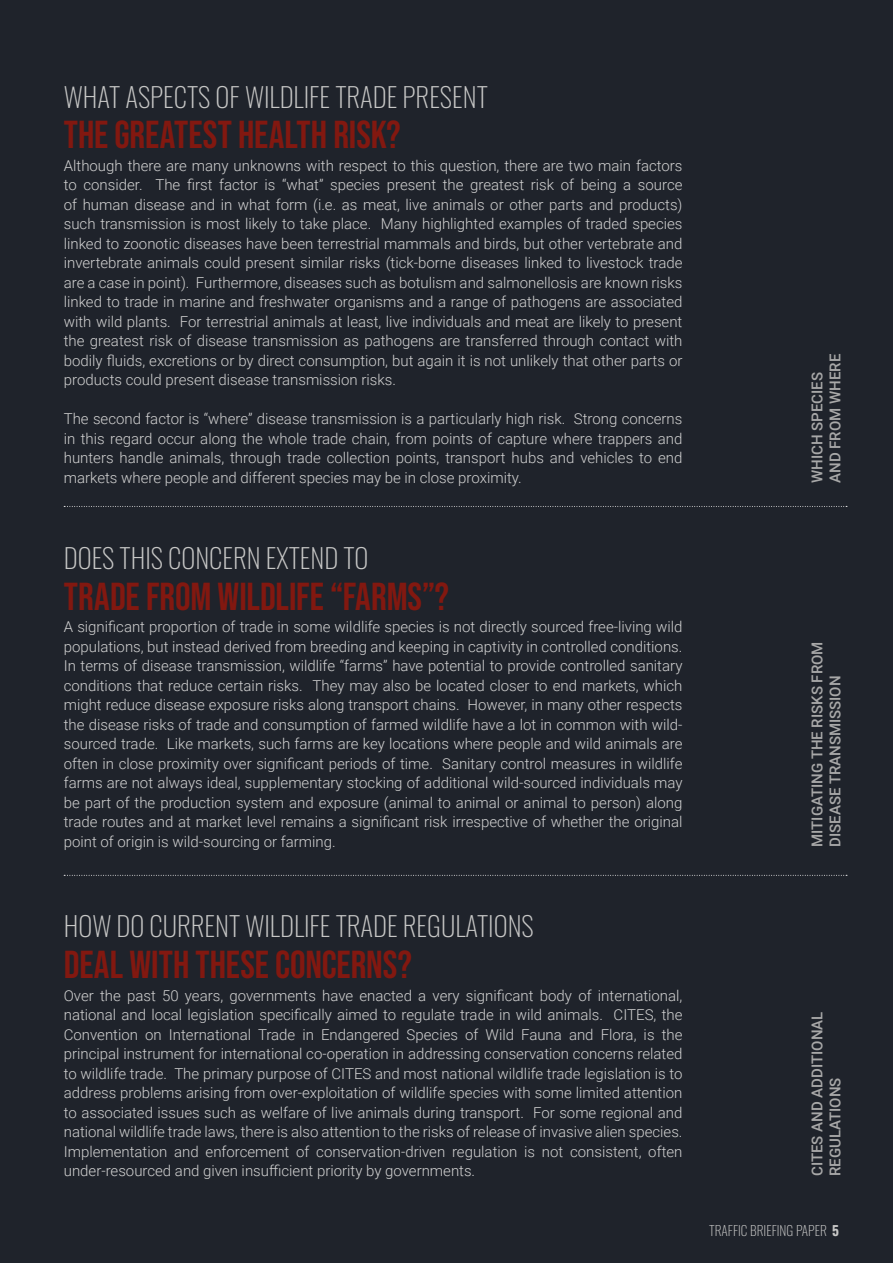
<style>
.page{position:relative;width:893px;height:1263px;background:#1f232b}
.page>*{position:absolute;margin:0;border:0;box-sizing:border-box;transform-origin:0 0}
.t1{font:39px "Bebas Neue";color:#821810}
.t2{font:200 27px "Oswald";color:#c7c7c6}
.t3{font:300 15px/19.5px "Roboto";color:#d1d1d1;text-align:justify}
.t4{font:500 15px/18px "Roboto";color:#a8a8a8}
.t5{font:200 13.5px "Oswald";color:#c7c7c6}
.s1{font-weight:700}
</style>
<div class="page">
<svg style="left:64px;top:506px;width:783px;height:1px"></svg>
<svg style="left:64px;top:875px;width:783px;height:1px"></svg>
<p class="t2" style="left:64px;top:73px;width:426px">WHAT ASPECTS OF WILDLIFE TRADE PRESENT</p>
<p class="t1" style="left:64px;top:113px;width:338px">THE GREATEST HEALTH RISK?</p>
<p class="t3" style="left:64px;top:155px;width:620px">Although there are many unknowns with respect to this question, there are two main factors to consider. The first factor is “what” species present the greatest risk of being a source of human disease and in what form (i.e. as meat, live animals or other parts and products) such transmission is most likely to take place. Many highlighted examples of traded species linked to zoonotic diseases have been terrestrial mammals and birds, but other vertebrate and invertebrate animals could present similar risks (tick-borne diseases linked to livestock trade are a case in point). Furthermore, diseases such as botulism and salmonellosis are known risks linked to trade in marine and freshwater organisms and a range of pathogens are associated with wild plants. For terrestrial animals at least, live individuals and meat are likely to present the greatest risk of disease transmission as pathogens are transferred through contact with bodily fluids, excretions or by direct consumption, but again it is not unlikely that other parts or products could present disease transmission risks.</p>
<p class="t3" style="left:64px;top:409px;width:620px">The second factor is “where” disease transmission is a particularly high risk. Strong concerns in this regard occur along the whole trade chain, from points of capture where trappers and hunters handle animals, through trade collection points, transport hubs and vehicles to end markets where people and different species may be in close proximity.</p>
<p class="t2" style="left:64px;top:534px;width:306px">DOES THIS CONCERN EXTEND TO</p>
<p class="t1" style="left:64px;top:574px;width:387px">TRADE FROM WILDLIFE “FARMS”?</p>
<p class="t3" style="left:64px;top:617px;width:620px">A significant proportion of trade in some wildlife species is not directly sourced free-living wild populations, but instead derived from breeding and keeping in captivity in controlled conditions.<br>In terms of disease transmission, wildlife “farms” have potential to provide controlled sanitary conditions that reduce certain risks. They may also be located closer to end markets, which might reduce disease exposure risks along transport chains. However, in many other respects the disease risks of trade and consumption of farmed wildlife have a lot in common with wild&shy;sourced trade. Like markets, such farms are key locations where people and wild animals are often in close proximity over significant periods of time. Sanitary control measures in wildlife farms are not always ideal, supplementary stocking of additional wild-sourced individuals may be part of the production system and exposure (animal to animal or animal to person) along trade routes and at market level remains a significant risk irrespective of whether the original point of origin is wild-sourcing or farming.</p>
<p class="t2" style="left:64px;top:902px;width:472px">HOW DO CURRENT WILDLIFE TRADE REGULATIONS</p>
<p class="t1" style="left:64px;top:942px;width:350px">DEAL WITH THESE CONCERNS?</p>
<p class="t3" style="left:64px;top:985px;width:620px">Over the past 50 years, governments have enacted a very significant body of international, national and local legislation specifically aimed to regulate trade in wild animals. CITES, the Convention on International Trade in Endangered Species of Wild Fauna and Flora, is the principal instrument for international co-operation in addressing conservation concerns related to wildlife trade. The primary purpose of CITES and most national wildlife trade legislation is to address problems arising from over-exploitation of wildlife species with some limited attention to associated issues such as welfare of live animals during transport. For some regional and national wildlife trade laws, there is also attention to the risks of release of invasive alien species.<br>Implementation and enforcement of conservation-driven regulation is not consistent, often under-resourced and given insufficient priority by governments.</p>
<p class="t4" style="left:825px;top:483px;width:131px;rotate:-90deg">AND FROM WHERE</p>
<p class="t4" style="left:807px;top:483px;width:112px;rotate:-90deg">WHICH SPECIES</p>
<p class="t4" style="left:807px;top:847px;width:207px;rotate:-90deg">MITIGATING THE RISKS FROM<br>DISEASE TRANSMISSION</p>
<p class="t4" style="left:807px;top:1176px;width:166px;rotate:-90deg">CITES AND ADDITIONAL<br>REGULATIONS</p>
<p class="t5" style="left:709px;top:1218px;width:131px">TRAFFIC BRIEFING PAPER <span class="s1">5</span></p>
</div>
